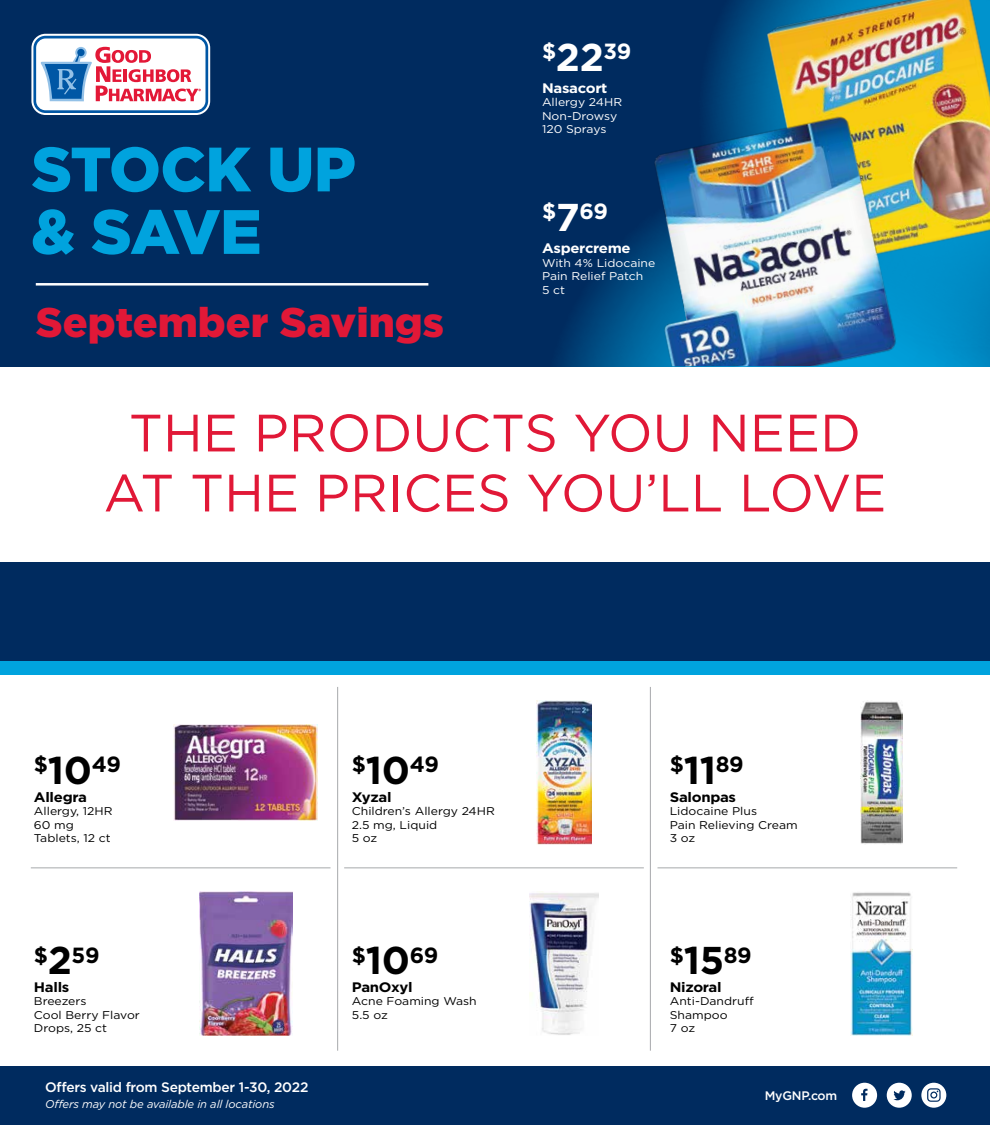
<style>
.page{position:relative;width:990px;height:1125px;background:#fff}
.page>*{position:absolute;margin:0;border:0;box-sizing:border-box;transform-origin:0 0}
.t1{font:900 62.5px/62.5px "Gotham";letter-spacing:-.02em;color:#00a3de}
.t2{font:52.5px/60px "Gotham";color:#e11837;text-align:center}
.t3{font:900 41.38px "Gotham";color:#e11837}
.t4{font:700 21.88px "Gotham";letter-spacing:-.015em;color:#000}
.t5{font:700 21.88px "Gotham";color:#fff}
.t6{font:700 13.75px "Gotham";letter-spacing:-.02em;color:#000;scale:1.08 1}
.t7{font:500 13.75px "Gotham";letter-spacing:-.02em;color:#fff}
.t8{font:700 13.75px "Gotham";letter-spacing:-.02em;color:#fff;scale:1.08 1}
.t9{font:500 12.38px "Gotham";letter-spacing:-.02em;color:#fff}
.t10{font:11.25px/13.5px "Gotham";color:#000;scale:1.08 1}
.t11{font:11.25px/13.5px "Gotham";color:#fff;scale:1.08 1}
.t12{font:italic 11.25px "Gotham";letter-spacing:-.01em;color:#fff}
.s1{font-size:38.75px}
</style>
<div class="page">
<hr style="left:337px;top:687px;width:1px;height:364px;background:#a7a9ac">
<hr style="left:650px;top:687px;width:1px;height:364px;background:#a7a9ac">
<hr style="left:31px;top:867px;width:300px;height:1px;background:#a7a9ac">
<hr style="left:344px;top:867px;width:300px;height:1px;background:#a7a9ac">
<hr style="left:658px;top:867px;width:299px;height:1px;background:#a7a9ac">
<div style="left:0;top:0;width:990px;height:366px;background:#002b5f"></div>
<svg style="left:562px;top:252px;width:63px;height:114px"></svg>
<svg style="left:708px;top:0;width:282px;height:366px;background:#006da5"></svg>
<hr style="left:36px;top:283px;width:392px;height:3px;background:#fff">
<div style="left:0;top:562px;width:990px;height:99px;background:#002b5f"></div>
<div style="left:0;top:661px;width:990px;height:14px;background:#00a3de"></div>
<svg style="left:31px;top:34px;width:179px;height:81px;background:#c9bed1"></svg>
<div style="left:0;top:1067px;width:990px;height:58px;background:#002b5f"></div>
<svg style="left:887px;top:1083px;width:25px;height:25px"></svg>
<svg style="left:852px;top:1083px;width:25px;height:25px"></svg>
<svg style="left:921px;top:1083px;width:25px;height:25px"></svg>
<img style="left:174px;top:725px;width:144px;height:96px">
<img style="left:536px;top:701px;width:56px;height:144px">
<img style="left:861px;top:701px;width:42px;height:143px">
<img style="left:199px;top:891px;width:94px;height:144px">
<img style="left:530px;top:891px;width:68px;height:144px">
<img style="left:851px;top:892px;width:62px;height:143px">
<img style="left:764px;top:0;width:226px;height:271px">
<img style="left:625px;top:109px;width:288px;height:257px">
<h3 class="t5" style="left:542px;top:37px;width:91px">$<span class="s1">22</span>39</h3>
<h1 class="t1" style="left:31px;top:138px;width:326px">STOCK UP &amp; SAVE</h1>
<h3 class="t3" style="left:36px;top:297px;width:410px">September Savings</h3>
<p class="t8" style="left:542px;top:79px;width:62px">Nasacort</p>
<p class="t11" style="left:542px;top:95px;width:76px">Allergy 24HR<br>Non-Drowsy<br>120 Sprays</p>
<h3 class="t5" style="left:542px;top:197px;width:68px">$<span class="s1">7</span>69</h3>
<p class="t8" style="left:542px;top:239px;width:84px">Aspercreme</p>
<p class="t11" style="left:542px;top:256px;width:106px">With 4% Lidocaine<br>Pain Relief Patch<br>5 ct</p>
<h2 class="t2" style="left:104px;top:402px;width:784px">THE PRODUCTS YOU NEED<br>AT THE PRICES YOU’LL LOVE</h2>
<h3 class="t4" style="left:34px;top:750px;width:89px">$<span class="s1">10</span>49</h3>
<h3 class="t4" style="left:352px;top:750px;width:89px">$<span class="s1">10</span>49</h3>
<h3 class="t4" style="left:670px;top:750px;width:75px">$<span class="s1">11</span>89</h3>
<p class="t6" style="left:34px;top:788px;width:50px">Allegra</p>
<p class="t10" style="left:34px;top:804px;width:74px">Allergy, 12HR<br>60 mg<br>Tablets, 12 ct</p>
<p class="t6" style="left:352px;top:788px;width:38px">Xyzal</p>
<p class="t10" style="left:352px;top:804px;width:134px">Children’s Allergy 24HR<br>2.5 mg, Liquid<br>5 oz</p>
<p class="t6" style="left:670px;top:788px;width:63px">Salonpas</p>
<p class="t10" style="left:670px;top:804px;width:120px">Lidocaine Plus<br>Pain Relieving Cream<br>3 oz</p>
<h3 class="t4" style="left:34px;top:940px;width:67px">$<span class="s1">2</span>59</h3>
<h3 class="t4" style="left:352px;top:940px;width:88px">$<span class="s1">10</span>69</h3>
<h3 class="t4" style="left:670px;top:940px;width:83px">$<span class="s1">15</span>89</h3>
<p class="t6" style="left:34px;top:978px;width:34px">Halls</p>
<p class="t10" style="left:34px;top:994px;width:100px">Breezers<br>Cool Berry Flavor<br>Drops, 25 ct</p>
<p class="t7" style="left:45px;top:1078px;width:265px">Offers valid from September 1-30, 2022</p>
<p class="t12" style="left:45px;top:1097px;width:231px">Offers may not be available in all locations</p>
<p class="t6" style="left:352px;top:978px;width:58px">PanOxyl</p>
<p class="t10" style="left:352px;top:994px;width:117px">Acne Foaming Wash<br>5.5 oz</p>
<p class="t6" style="left:670px;top:978px;width:49px">Nizoral</p>
<p class="t10" style="left:670px;top:994px;width:79px">Anti-Dandruff<br>Shampoo<br>7 oz</p>
<p class="t9" style="left:765px;top:1088px;width:74px">MyGNP.com</p>
</div>
